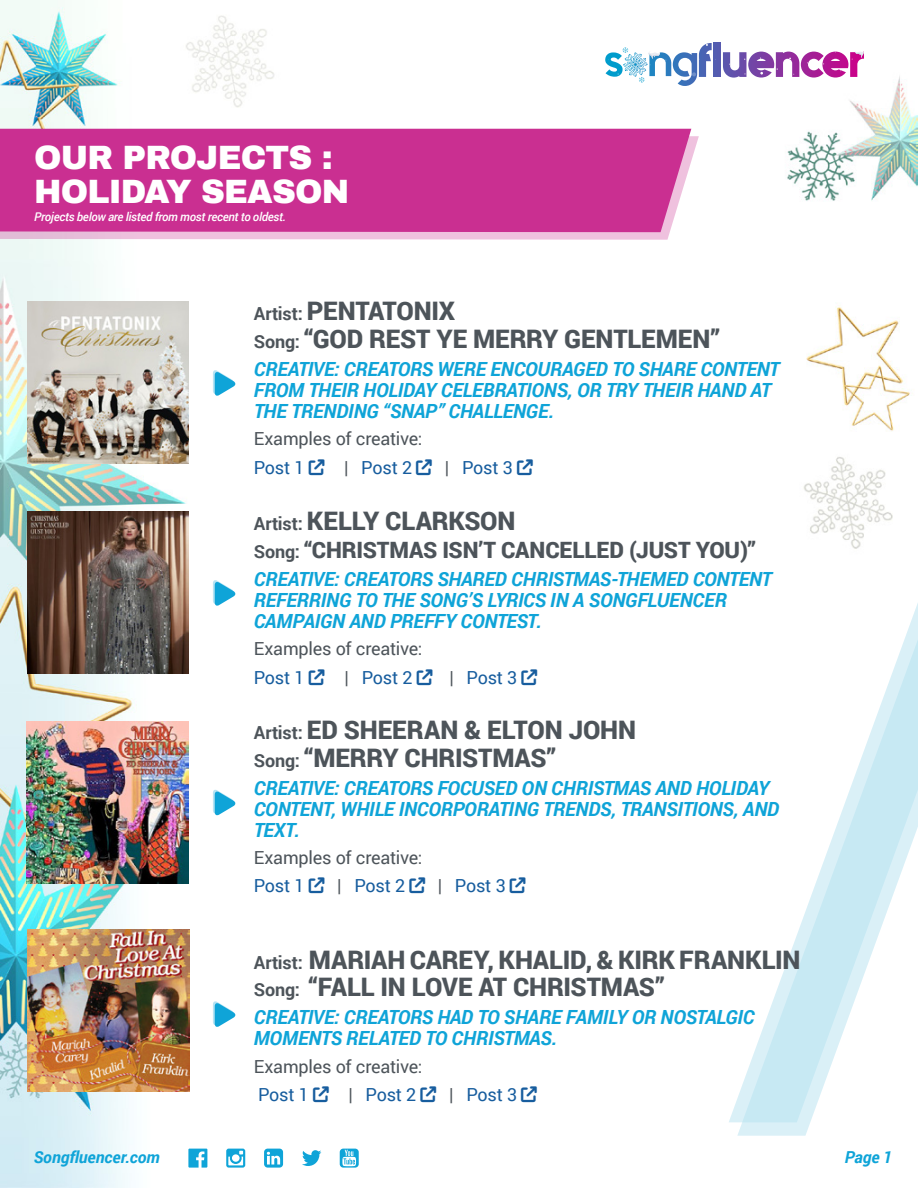
<style>
.page{position:relative;width:918px;height:1188px;background:#fff}
.page>*{position:absolute;margin:0;border:0;box-sizing:border-box;transform-origin:0 0}
.large_Blue{font:900 33px/34.5px "Archivo";letter-spacing:-.025em;color:#fff}
.Gray_Body_Copy_Robot{font:900 25.5px "Roboto";letter-spacing:-.005em;color:#4d545a}
.Gray_Body_Copy_Robot-2{font:900 22.5px "Roboto";letter-spacing:-.005em;color:#4d545a}
.Challenge{font:italic 700 19.5px/21px "Roboto";letter-spacing:-.01em;color:#0fa4d8}
.Gray_Body_Copy_Robot-3{font:18px "Roboto";letter-spacing:-.015em;color:#4d545a}
.Gray_Body_Copy_Robot-4{font:18px "Roboto";letter-spacing:-.015em;color:#175d9e}
.Challenge-2{font:italic 700 16.5px "Roboto";letter-spacing:-.005em;color:#0fa4d8}
.Company_Small_Title{font:italic 500 12px "Roboto";letter-spacing:-.025em;color:#fff}
.s1{font-weight:700;font-size:18px}
.s2{color:#4d545a}
</style>
<div class="page">
<img style="left:0;top:0;width:918px;height:1188px">
<img style="left:27px;top:512px;width:162px;height:162px">
<svg style="left:213px;top:579px;width:23px;height:27px"></svg>
<svg style="left:0;top:136px;width:699px;height:104px;fill:#efc1de"></svg>
<div style="left:0;top:129px;width:691px;height:103px;background:#ca2f91"></div>
<div style="left:713px;top:43px;width:7px;height:34px;background:#545bb0"></div>
<svg style="left:605px;top:43px;width:111px;height:43px"></svg>
<svg style="left:723px;top:50px;width:141px;height:28px"></svg>
<svg style="left:729px;top:228px;width:189px;height:894px"></svg>
<img style="left:27px;top:302px;width:162px;height:162px">
<svg style="left:213px;top:369px;width:23px;height:28px"></svg>
<img style="left:27px;top:930px;width:162px;height:162px">
<svg style="left:213px;top:1001px;width:23px;height:27px"></svg>
<svg style="left:188px;top:1149px;width:19px;height:19px"></svg>
<svg style="left:340px;top:1149px;width:19px;height:19px"></svg>
<svg style="left:302px;top:1150px;width:19px;height:16px"></svg>
<svg style="left:264px;top:1149px;width:19px;height:19px"></svg>
<svg style="left:226px;top:1149px;width:19px;height:19px"></svg>
<img style="left:27px;top:721px;width:162px;height:162px">
<svg style="left:213px;top:789px;width:23px;height:27px"></svg>
<svg style="left:309px;top:669px;width:16px;height:16px"></svg>
<svg style="left:417px;top:669px;width:15px;height:16px"></svg>
<svg style="left:522px;top:669px;width:15px;height:16px"></svg>
<svg style="left:309px;top:459px;width:16px;height:16px"></svg>
<svg style="left:416px;top:459px;width:16px;height:16px"></svg>
<svg style="left:517px;top:459px;width:16px;height:16px"></svg>
<svg style="left:313px;top:1087px;width:16px;height:15px"></svg>
<svg style="left:421px;top:1087px;width:15px;height:15px"></svg>
<svg style="left:521px;top:1087px;width:16px;height:15px"></svg>
<svg style="left:309px;top:877px;width:16px;height:16px"></svg>
<svg style="left:409px;top:877px;width:16px;height:16px"></svg>
<svg style="left:510px;top:877px;width:16px;height:16px"></svg>
<p class="large_Blue" style="left:34px;top:140px;width:317px">OUR PROJECTS :<br>HOLIDAY SEASON</p>
<p class="Company_Small_Title" style="left:34px;top:208px;width:253px">Projects below are listed from most recent to oldest.</p>
<p class="Gray_Body_Copy_Robot" style="left:254px;top:293px;width:203px"><span class="s1">Artist:</span> PENTATONIX</p>
<p class="Gray_Body_Copy_Robot" style="left:254px;top:321px;width:468px"><span class="s1">Song:</span> “GOD REST YE MERRY GENTLEMEN”</p>
<p class="Challenge" style="left:254px;top:357px;width:527px">CREATIVE: CREATORS WERE ENCOURAGED TO SHARE CONTENT<br>FROM THEIR HOLIDAY CELEBRATIONS, OR TRY THEIR HAND AT<br>THE TRENDING “SNAP” CHALLENGE.</p>
<p class="Gray_Body_Copy_Robot-3" style="left:254px;top:426px;width:170px">Examples of creative:</p>
<p class="Gray_Body_Copy_Robot-4" style="left:254px;top:455px;width:52px">Post 1</p>
<p class="Gray_Body_Copy_Robot-4" style="left:344px;top:455px;width:69px"><span class="s2">|</span> Post 2</p>
<p class="Gray_Body_Copy_Robot-4" style="left:445px;top:455px;width:69px"><span class="s2">|</span> Post 3</p>
<p class="Gray_Body_Copy_Robot" style="left:254px;top:503px;width:263px"><span class="s1">Artist:</span> KELLY CLARKSON</p>
<p class="Gray_Body_Copy_Robot-2" style="left:254px;top:534px;width:504px"><span class="s1">Song:</span> “CHRISTMAS ISN’T CANCELLED (JUST YOU)”</p>
<p class="Challenge" style="left:254px;top:567px;width:520px">CREATIVE: CREATORS SHARED CHRISTMAS-THEMED CONTENT<br>REFERRING TO THE SONG’S LYRICS IN A SONGFLUENCER<br>CAMPAIGN AND PREFFY CONTEST.</p>
<p class="Gray_Body_Copy_Robot-3" style="left:254px;top:636px;width:170px">Examples of creative:</p>
<p class="Gray_Body_Copy_Robot-4" style="left:254px;top:665px;width:52px">Post 1</p>
<p class="Gray_Body_Copy_Robot-4" style="left:345px;top:665px;width:70px"><span class="s2">|</span> Post 2</p>
<p class="Gray_Body_Copy_Robot-4" style="left:449px;top:665px;width:69px"><span class="s2">|</span> Post 3</p>
<p class="Gray_Body_Copy_Robot" style="left:254px;top:712px;width:384px"><span class="s1">Artist:</span> ED SHEERAN &amp; ELTON JOHN</p>
<p class="Gray_Body_Copy_Robot" style="left:254px;top:740px;width:304px"><span class="s1">Song:</span> “MERRY CHRISTMAS”</p>
<p class="Challenge" style="left:254px;top:776px;width:527px">CREATIVE: CREATORS FOCUSED ON CHRISTMAS AND HOLIDAY<br>CONTENT, WHILE INCORPORATING TRENDS, TRANSITIONS, AND<br>TEXT.</p>
<p class="Gray_Body_Copy_Robot-3" style="left:254px;top:845px;width:170px">Examples of creative:</p>
<p class="Gray_Body_Copy_Robot-4" style="left:254px;top:873px;width:52px">Post 1</p>
<p class="Gray_Body_Copy_Robot-4" style="left:337px;top:873px;width:69px"><span class="s2">|</span> Post 2</p>
<p class="Gray_Body_Copy_Robot-4" style="left:438px;top:873px;width:69px"><span class="s2">|</span> Post 3</p>
<p class="Challenge-2" style="left:34px;top:1145px;width:127px">Songfluencer.com</p>
<p class="Gray_Body_Copy_Robot" style="left:254px;top:942px;width:548px"><span class="s1">Artist:</span> MARIAH CAREY, KHALID, &amp; KIRK FRANKLIN</p>
<p class="Gray_Body_Copy_Robot" style="left:254px;top:969px;width:412px"><span class="s1">Song:</span> “FALL IN LOVE AT CHRISTMAS”</p>
<p class="Challenge" style="left:254px;top:1006px;width:502px">CREATIVE: CREATORS HAD TO SHARE FAMILY OR NOSTALGIC<br>MOMENTS RELATED TO CHRISTMAS.</p>
<p class="Gray_Body_Copy_Robot-3" style="left:254px;top:1054px;width:170px">Examples of creative:</p>
<p class="Gray_Body_Copy_Robot-4" style="left:258px;top:1082px;width:52px">Post 1</p>
<p class="Gray_Body_Copy_Robot-4" style="left:348px;top:1082px;width:69px"><span class="s2">|</span> Post 2</p>
<p class="Gray_Body_Copy_Robot-4" style="left:449px;top:1082px;width:69px"><span class="s2">|</span> Post 3</p>
<p class="Challenge-2" style="left:845px;top:1146px;width:49px">Page 1</p>
</div>
